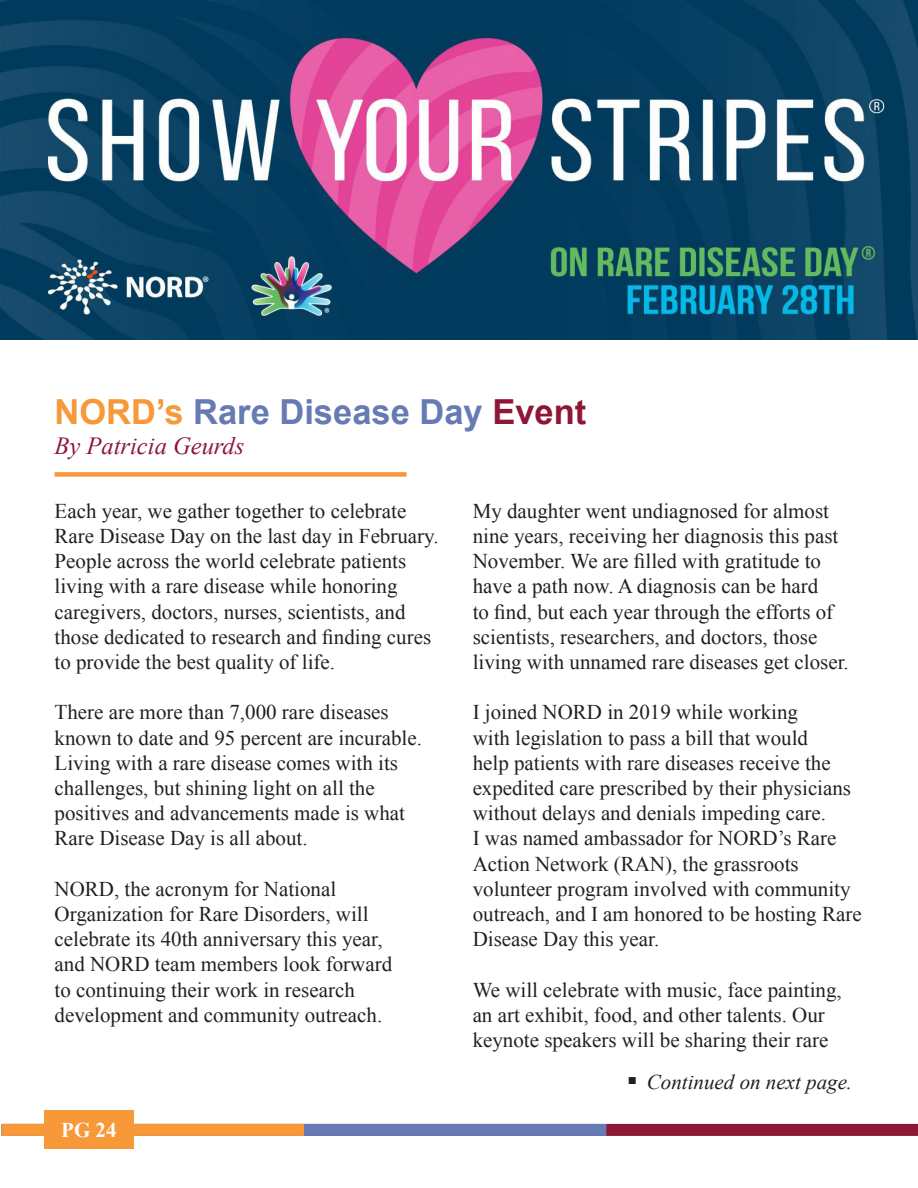
<style>
.page{position:relative;width:918px;height:1188px;background:#fff}
.page>*{position:absolute;margin:0;border:0;box-sizing:border-box;transform-origin:0 0}
.t1{font:700 34.5px "Arial";color:#667bb4}
.Paragraph_Style_2{font:italic 24.6px "Times New Roman";color:#8e1737}
.Paragraph_Style_2-2{font:21px/25.2px "Times New Roman";color:#231f20}
.t2{font:italic 21px "Times New Roman";color:#231f20}
.t3{font:700 21px "Times New Roman";color:#fff}
.s1{color:#f79839}
.s2{color:#8e1737}
</style>
<div class="page">
<img style="left:0;top:0;width:918px;height:340px">
<div style="left:2px;top:1124px;width:916px;height:12px;background:#8e1737"></div>
<div style="left:2px;top:1124px;width:604px;height:12px;background:#667bb4"></div>
<div style="left:2px;top:1124px;width:302px;height:12px;background:#f79839"></div>
<div style="left:44px;top:1111px;width:90px;height:38px;background:#f79839"></div>
<div style="left:55px;top:472px;width:352px;height:5px;background:#f79839"></div>
<p class="t1" style="left:55px;top:389px;width:533px"><span class="s1">NORD’s</span> Rare Disease Day <span class="s2">Event</span></p>
<p class="Paragraph_Style_2" style="left:55px;top:429px;width:191px">By Patricia Geurds</p>
<p class="Paragraph_Style_2-2" style="left:55px;top:498px;width:386px">Each year, we gather together to celebrate Rare Disease Day on the last day in February.<br>People across the world celebrate patients living with a rare disease while honoring caregivers, doctors, nurses, scientists, and those dedicated to research and finding cures to provide the best quality of life.</p>
<p class="Paragraph_Style_2-2" style="left:55px;top:699px;width:369px">There are more than 7,000 rare diseases known to date and 95 percent are incurable.<br>Living with a rare disease comes with its challenges, but shining light on all the positives and advancements made is what Rare Disease Day is all about.</p>
<p class="Paragraph_Style_2-2" style="left:55px;top:876px;width:339px">NORD, the acronym for National Organization for Rare Disorders, will celebrate its 40th anniversary this year, and NORD team members look forward to continuing their work in research development and community outreach.</p>
<p class="t3" style="left:61px;top:1115px;width:57px">PG 24</p>
<p class="Paragraph_Style_2-2" style="left:473px;top:498px;width:378px">My daughter went undiagnosed for almost nine years, receiving her diagnosis this past November. We are filled with gratitude to have a path now. A diagnosis can be hard<br>to find, but each year through the efforts of scientists, researchers, and doctors, those living with unnamed rare diseases get closer.</p>
<p class="Paragraph_Style_2-2" style="left:473px;top:699px;width:391px">I joined NORD in 2019 while working<br>with legislation to pass a bill that would<br>help patients with rare diseases receive the expedited care prescribed by their physicians without delays and denials impeding care.<br>I was named ambassador for NORD’s Rare Action Network (RAN), the grassroots volunteer program involved with community outreach, and I am honored to be hosting Rare Disease Day this year.</p>
<p class="Paragraph_Style_2-2" style="left:473px;top:977px;width:371px">We will celebrate with music, face painting, an art exhibit, food, and other talents. Our keynote speakers will be sharing their rare</p>
<p class="t2" style="left:628px;top:1067px;width:226px"><sup>■</sup> Continued on next page.</p>
</div>
